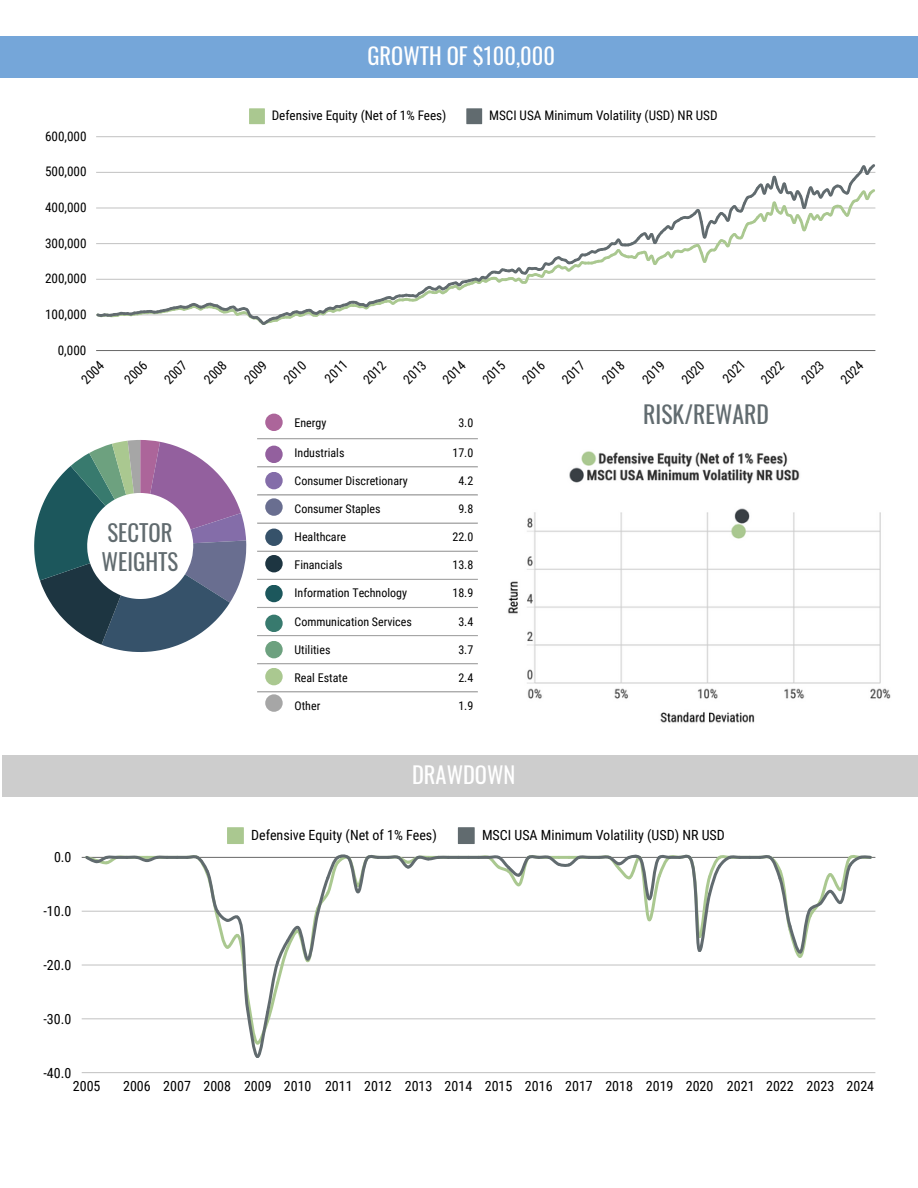
<style>
.page{position:relative;width:918px;height:1188px;background:#fff}
.page>*{position:absolute;margin:0;border:0;box-sizing:border-box;transform-origin:0 0}
.t1{font:23.7px "Oswald";color:#616b6f}
.t2{font:22.8px/28.5px "Oswald";color:#616b6f}
.t3{font:22.5px "Oswald";color:#fff}
.t4{font:13.95px "Roboto Condensed";color:#000}
.t5{font:13.2px "Roboto Condensed";color:#000}
.t6{font:12px "Roboto Condensed";color:#000}
</style>
<div class="page">
<svg style="left:249px;top:108px;width:16px;height:16px"></svg>
<svg style="left:466px;top:108px;width:16px;height:16px"></svg>
<hr style="left:96px;top:350px;width:779px;height:1px;background:#6d6d6d">
<hr style="left:96px;top:136px;width:779px;height:1px;background:#cdcdcd">
<svg style="left:96px;top:164px;width:780px;height:161px"></svg>
<div style="left:0;top:36px;width:918px;height:41px;background:#75a6d9"></div>
<svg style="left:34px;top:440px;width:212px;height:212px"></svg>
<svg style="left:227px;top:827px;width:17px;height:17px"></svg>
<svg style="left:458px;top:827px;width:17px;height:17px"></svg>
<hr style="left:82px;top:1072px;width:793px;height:1px;background:#c9c9c9">
<hr style="left:82px;top:1019px;width:793px;height:1px;background:#eaeaea">
<hr style="left:82px;top:965px;width:793px;height:1px;background:#dedede">
<hr style="left:82px;top:911px;width:793px;height:1px;background:#d3d3d3">
<hr style="left:82px;top:857px;width:793px;height:1px;background:#797979">
<svg style="left:84px;top:854px;width:789px;height:204px"></svg>
<div style="left:2px;top:756px;width:916px;height:41px;background:#cdcdcd"></div>
<hr style="left:257px;top:438px;width:221px;height:1px;background:#a6a6a6">
<hr style="left:257px;top:466px;width:221px;height:1px;background:#a6a6a6">
<hr style="left:257px;top:494px;width:221px;height:2px;background:#a6a6a6">
<hr style="left:257px;top:523px;width:221px;height:1px;background:#a6a6a6">
<hr style="left:257px;top:551px;width:221px;height:1px;background:#a6a6a6">
<hr style="left:257px;top:579px;width:221px;height:1px;background:#a6a6a6">
<hr style="left:257px;top:607px;width:221px;height:1px;background:#a6a6a6">
<hr style="left:257px;top:635px;width:221px;height:1px;background:#a6a6a6">
<hr style="left:257px;top:663px;width:221px;height:1px;background:#a6a6a6">
<hr style="left:257px;top:691px;width:221px;height:1px;background:#a6a6a6">
<div style="left:265px;top:414px;width:18px;height:17px;background:#ac659a;border-radius:50%"></div>
<div style="left:265px;top:446px;width:18px;height:17px;background:#93609e;border-radius:50%"></div>
<div style="left:265px;top:472px;width:18px;height:17px;background:#846da9;border-radius:50%"></div>
<div style="left:265px;top:498px;width:18px;height:18px;background:#696e90;border-radius:50%"></div>
<div style="left:265px;top:529px;width:18px;height:17px;background:#36526a;border-radius:50%"></div>
<div style="left:265px;top:555px;width:18px;height:17px;background:#1d3541;border-radius:50%"></div>
<div style="left:265px;top:585px;width:18px;height:17px;background:#1c575c;border-radius:50%"></div>
<div style="left:265px;top:615px;width:18px;height:17px;background:#387a6e;border-radius:50%"></div>
<div style="left:265px;top:641px;width:18px;height:17px;background:#6da17f;border-radius:50%"></div>
<div style="left:265px;top:668px;width:18px;height:17px;background:#aac890;border-radius:50%"></div>
<div style="left:265px;top:694px;width:18px;height:18px;background:#a6a6a6;border-radius:50%"></div>
<img style="left:508px;top:451px;width:383px;height:272px">
<p class="t3" style="left:368px;top:38px;width:189px">GROWTH OF $100,000</p>
<p class="t5" style="left:45px;top:129px;width:43px">600,000</p>
<p class="t5" style="left:45px;top:164px;width:43px">500,000</p>
<p class="t5" style="left:45px;top:200px;width:43px">400,000</p>
<p class="t5" style="left:45px;top:235px;width:43px">300,000</p>
<p class="t5" style="left:45px;top:271px;width:43px">200,000</p>
<p class="t5" style="left:45px;top:307px;width:43px">100,000</p>
<p class="t5" style="left:58px;top:342px;width:30px">0,000</p>
<p class="t5" style="left:272px;top:108px;width:176px">Defensive Equity (Net of 1% Fees)</p>
<p class="t5" style="left:489px;top:108px;width:230px">MSCI USA Minimum Volatility (USD) NR USD</p>
<p class="t5" style="left:78px;top:376px;width:28px;rotate:-45deg">2004</p>
<p class="t5" style="left:121px;top:376px;width:28px;rotate:-45deg">2006</p>
<p class="t5" style="left:161px;top:376px;width:28px;rotate:-45deg">2007</p>
<p class="t5" style="left:201px;top:376px;width:28px;rotate:-45deg">2008</p>
<p class="t5" style="left:241px;top:376px;width:28px;rotate:-45deg">2009</p>
<p class="t5" style="left:280px;top:376px;width:28px;rotate:-45deg">2010</p>
<p class="t5" style="left:322px;top:375px;width:28px;rotate:-45deg">2011</p>
<p class="t5" style="left:360px;top:376px;width:28px;rotate:-45deg">2012</p>
<p class="t5" style="left:400px;top:376px;width:28px;rotate:-45deg">2013</p>
<p class="t5" style="left:440px;top:376px;width:28px;rotate:-45deg">2014</p>
<p class="t5" style="left:479px;top:376px;width:28px;rotate:-45deg">2015</p>
<p class="t5" style="left:519px;top:376px;width:28px;rotate:-45deg">2016</p>
<p class="t5" style="left:559px;top:376px;width:28px;rotate:-45deg">2017</p>
<p class="t5" style="left:599px;top:376px;width:28px;rotate:-45deg">2018</p>
<p class="t5" style="left:639px;top:376px;width:28px;rotate:-45deg">2019</p>
<p class="t5" style="left:678px;top:376px;width:28px;rotate:-45deg">2020</p>
<p class="t5" style="left:719px;top:375px;width:28px;rotate:-45deg">2021</p>
<p class="t5" style="left:758px;top:376px;width:28px;rotate:-45deg">2022</p>
<p class="t5" style="left:798px;top:376px;width:28px;rotate:-45deg">2023</p>
<p class="t5" style="left:838px;top:376px;width:28px;rotate:-45deg">2024</p>
<p class="t2" style="left:102px;top:518px;width:78px">SECTOR<br>WEIGHTS</p>
<p class="t4" style="left:54px;top:849px;width:19px">0.0</p>
<p class="t4" style="left:44px;top:903px;width:29px">-10.0</p>
<p class="t4" style="left:44px;top:957px;width:29px">-20.0</p>
<p class="t4" style="left:44px;top:1011px;width:29px">-30.0</p>
<p class="t4" style="left:44px;top:1065px;width:29px">-40.0</p>
<h1 class="t6" style="left:295px;top:416px;width:33px">Energy</h1>
<h1 class="t6" style="left:458px;top:416px;width:16px">3.0</h1>
<p class="t6" style="left:295px;top:446px;width:51px">Industrials</p>
<p class="t6" style="left:452px;top:446px;width:22px">17.0</p>
<p class="t6" style="left:295px;top:474px;width:115px">Consumer Discretionary</p>
<p class="t6" style="left:458px;top:474px;width:16px">4.2</p>
<p class="t6" style="left:295px;top:502px;width:88px">Consumer Staples</p>
<p class="t6" style="left:458px;top:502px;width:16px">9.8</p>
<p class="t6" style="left:295px;top:530px;width:53px">Healthcare</p>
<p class="t6" style="left:452px;top:530px;width:22px">22.0</p>
<p class="t6" style="left:295px;top:558px;width:50px">Financials</p>
<p class="t6" style="left:452px;top:558px;width:22px">13.8</p>
<p class="t6" style="left:295px;top:586px;width:114px">Information Technology</p>
<p class="t6" style="left:452px;top:586px;width:22px">18.9</p>
<p class="t6" style="left:295px;top:614px;width:119px">Communication Services</p>
<p class="t6" style="left:458px;top:614px;width:16px">3.4</p>
<p class="t6" style="left:295px;top:643px;width:37px">Utilities</p>
<p class="t6" style="left:458px;top:643px;width:16px">3.7</p>
<p class="t6" style="left:295px;top:671px;width:55px">Real Estate</p>
<p class="t6" style="left:458px;top:671px;width:16px">2.4</p>
<p class="t6" style="left:295px;top:699px;width:27px">Other</p>
<p class="t6" style="left:458px;top:699px;width:16px">1.9</p>
<p class="t3" style="left:412px;top:757px;width:105px">DRAWDOWN</p>
<h1 class="t1" style="left:643px;top:396px;width:127px">RISK/REWARD</h1>
<p class="t4" style="left:251px;top:827px;width:187px">Defensive Equity (Net of 1% Fees)</p>
<p class="t4" style="left:482px;top:827px;width:244px">MSCI USA Minimum Volatility (USD) NR USD</p>
<p class="t4" style="left:73px;top:1078px;width:29px">2005</p>
<p class="t4" style="left:123px;top:1078px;width:753px">2006 2007 2008 2009 2010 2011 2012 2013 2014 2015 2016 2017 2018 2019 2020 2021 2022 2023 2024</p>
</div>
